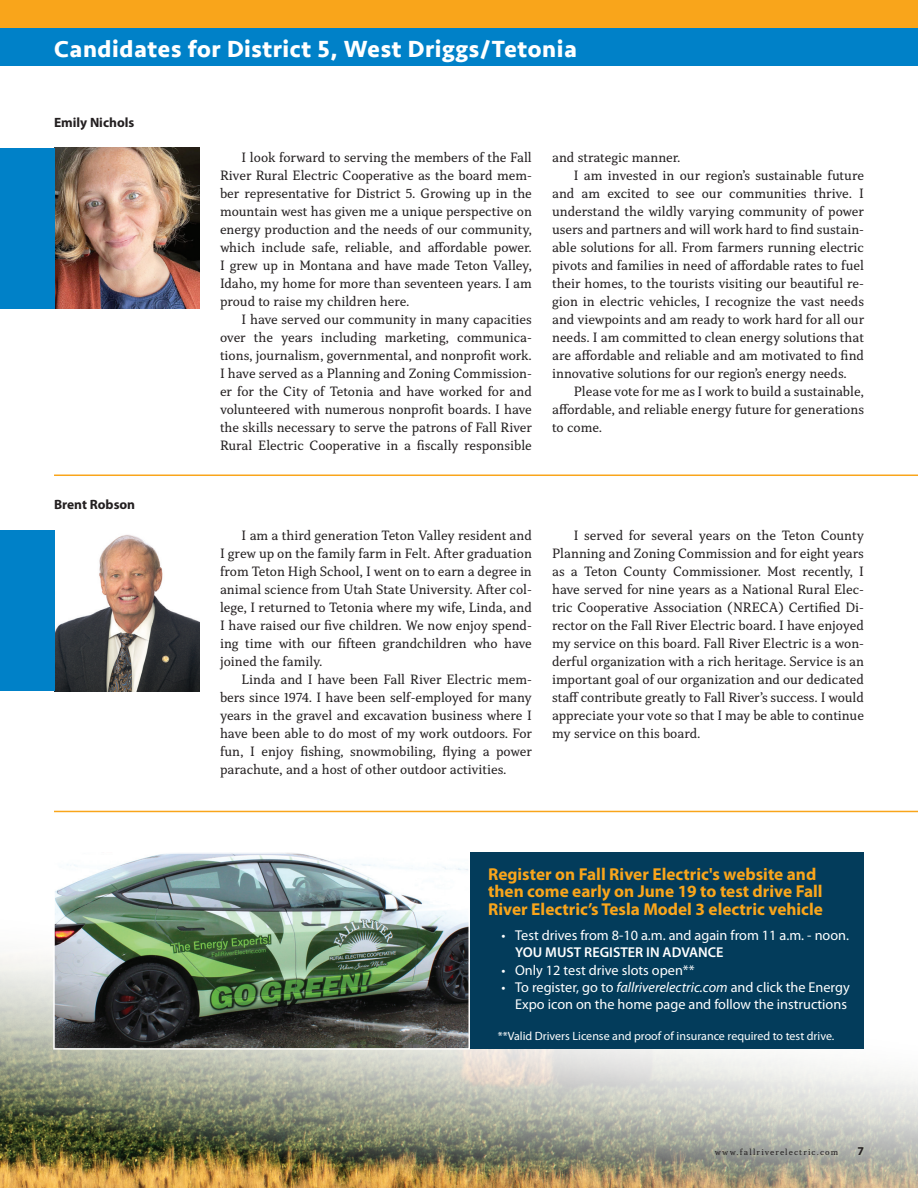
<style>
.page{position:relative;width:918px;height:1188px;background:#fff}
.page>*{position:absolute;margin:0;border:0;box-sizing:border-box;transform-origin:0 0}
.t1{font:700 24px "Seravek";letter-spacing:.025em;color:#fff}
.t2{font:700 17.25px/17.2px "Myriad Pro";color:#f9a51b}
.t3{font:14.25px/18px "Capitolina";color:#231f20;text-align:justify}
.t4{font:14.25px/17.2px "Myriad Pro";color:#fff;text-align:right}
.t5{font:600 14.25px "Myriad Pro";color:#fff}
.t6{font:700 13.5px "Myriad Pro";color:#231f20}
.t7{font:12px "Myriad Pro";color:#fff}
.t8{font:9px "Capitolina";letter-spacing:.125em;color:#231f20}
.s1{font-style:italic}
.s2{font-family:"Myriad";font-weight:700;font-size:12px}
</style>
<div class="page">
<div style="left:0;top:0;width:918px;height:54px;background:#f9a51b"></div>
<hr style="left:54px;top:475px;width:864px;height:1px;background:#f9a51b">
<img style="left:55px;top:535px;width:144px;height:156px">
<div style="left:0;top:29px;width:918px;height:37px;background:#0081c8"></div>
<img style="left:55px;top:148px;width:144px;height:160px">
<hr style="left:54px;top:811px;width:864px;height:1px;background:#f9a51b">
<div style="left:0;top:148px;width:55px;height:160px;background:#0081c8"></div>
<div style="left:0;top:531px;width:55px;height:160px;background:#0081c8"></div>
<img style="left:0;top:954px;width:918px;height:234px">
<div style="left:469px;top:852px;width:395px;height:197px;background:#033c5b"></div>
<img style="left:56px;top:855px;width:411px;height:192px">
<div style="left:53px;top:852px;width:417px;height:198px;border:2px solid #fff"></div>
<h1 class="t1" style="left:54px;top:30px;width:524px">Candidates for District 5, West Driggs/Tetonia</h1>
<p class="t6" style="left:54px;top:115px;width:82px">Emily Nichols</p>
<p class="t6" style="left:54px;top:497px;width:83px">Brent Robson</p>
<p class="t3" style="left:220px;top:149px;width:313px;text-indent:22px">I look forward to serving the members of the Fall River Rural Electric Cooperative as the board mem&shy;ber representative for District 5. Growing up in the mountain west has given me a unique perspective on energy production and the needs of our community, which include safe, reliable, and affordable power.<br>I grew up in Montana and have made Teton Valley, Idaho, my home for more than seventeen years. I am proud to raise my children here.</p>
<p class="t3" style="left:220px;top:310px;width:313px;text-indent:22px">I have served our community in many capacities over the years including marketing, communica&shy;tions, journalism, governmental, and nonprofit work.<br>I have served as a Planning and Zoning Commission&shy;er for the City of Tetonia and have worked for and volunteered with numerous nonprofit boards. I have the skills necessary to serve the patrons of Fall River Rural Electric Cooperative in a fiscally responsible</p>
<p class="t3" style="left:552px;top:149px;width:130px">and strategic manner.</p>
<p class="t3" style="left:574px;top:167px;width:292px">I am invested in our region’s sustainable future</p>
<p class="t3" style="left:552px;top:184px;width:313px">and am excited to see our communities thrive. I</p>
<p class="t3" style="left:552px;top:202px;width:313px">understand the wildly varying community of power</p>
<p class="t3" style="left:552px;top:220px;width:313px">users and partners and will work hard to find sustain-</p>
<p class="t3" style="left:552px;top:238px;width:313px">able solutions for all. From farmers running electric</p>
<p class="t3" style="left:552px;top:256px;width:313px">pivots and families in need of affordable rates to fuel</p>
<p class="t3" style="left:552px;top:274px;width:313px">their homes, to the tourists visiting our beautiful re-</p>
<p class="t3" style="left:552px;top:292px;width:313px">gion in electric vehicles, I recognize the vast needs</p>
<p class="t3" style="left:552px;top:310px;width:313px">and viewpoints and am ready to work hard for all our</p>
<p class="t3" style="left:552px;top:328px;width:313px">needs. I am committed to clean energy solutions that</p>
<p class="t3" style="left:552px;top:346px;width:313px">are affordable and reliable and am motivated to find</p>
<p class="t3" style="left:552px;top:364px;width:296px">innovative solutions for our region’s energy needs.</p>
<p class="t3" style="left:574px;top:382px;width:292px">Please vote for me as I work to build a sustainable,</p>
<p class="t3" style="left:552px;top:400px;width:313px">affordable, and reliable energy future for generations</p>
<p class="t3" style="left:552px;top:418px;width:52px">to come.</p>
<p class="t3" style="left:220px;top:527px;width:313px;text-indent:22px">I am a third generation Teton Valley resident and I grew up on the family farm in Felt. After graduation from Teton High School, I went on to earn a degree in animal science from Utah State University. After col&shy;lege, I returned to Tetonia where my wife, Linda, and I have raised our five children. We now enjoy spend&shy;ing time with our fifteen grandchildren who have joined the family.</p>
<p class="t3" style="left:220px;top:670px;width:313px;text-indent:22px">Linda and I have been Fall River Electric mem&shy;bers since 1974. I have been self-employed for many years in the gravel and excavation business where I have been able to do most of my work outdoors. For fun, I enjoy fishing, snowmobiling, flying a power parachute, and a host of other outdoor activities.</p>
<p class="t3" style="left:552px;top:527px;width:313px;text-indent:22px">I served for several years on the Teton County Planning and Zoning Commission and for eight years as a Teton County Commissioner. Most recently, I have served for nine years as a National Rural Elec&shy;tric Cooperative Association (NRECA) Certified Di&shy;rector on the Fall River Electric board. I have enjoyed my service on this board. Fall River Electric is a won&shy;derful organization with a rich heritage. Service is an important goal of our organization and our dedicated staff contribute greatly to Fall River’s success. I would appreciate your vote so that I may be able to continue my service on this board.</p>
<p class="t2" style="left:488px;top:866px;width:336px">Register on Fall River Electric's website and then come early on June 19 to test drive Fall<br>River Electric’s Tesla Model 3 electric vehicle</p>
<p class="t4" style="left:502px;top:927px;width:349px">• Test drives from 8-10 a.m. and again from 11 a.m. - noon.</p>
<p class="t5" style="left:515px;top:945px;width:210px">YOU MUST REGISTER IN ADVANCE</p>
<p class="t4" style="left:502px;top:961px;width:195px">• Only 12 test drive slots open**</p>
<p class="t4" style="left:502px;top:978px;width:350px">• To register, go to <span class="s1">fallriverelectric.com</span> and click the Energy<br>Expo icon on the home page and follow the instructions</p>
<p class="t7" style="left:498px;top:1029px;width:338px">**Valid Drivers License and proof of insurance required to test drive.</p>
<p class="t8" style="left:715px;top:1147px;width:151px">www.fallriverelectric.com <span class="s2">7</span></p>
</div>
